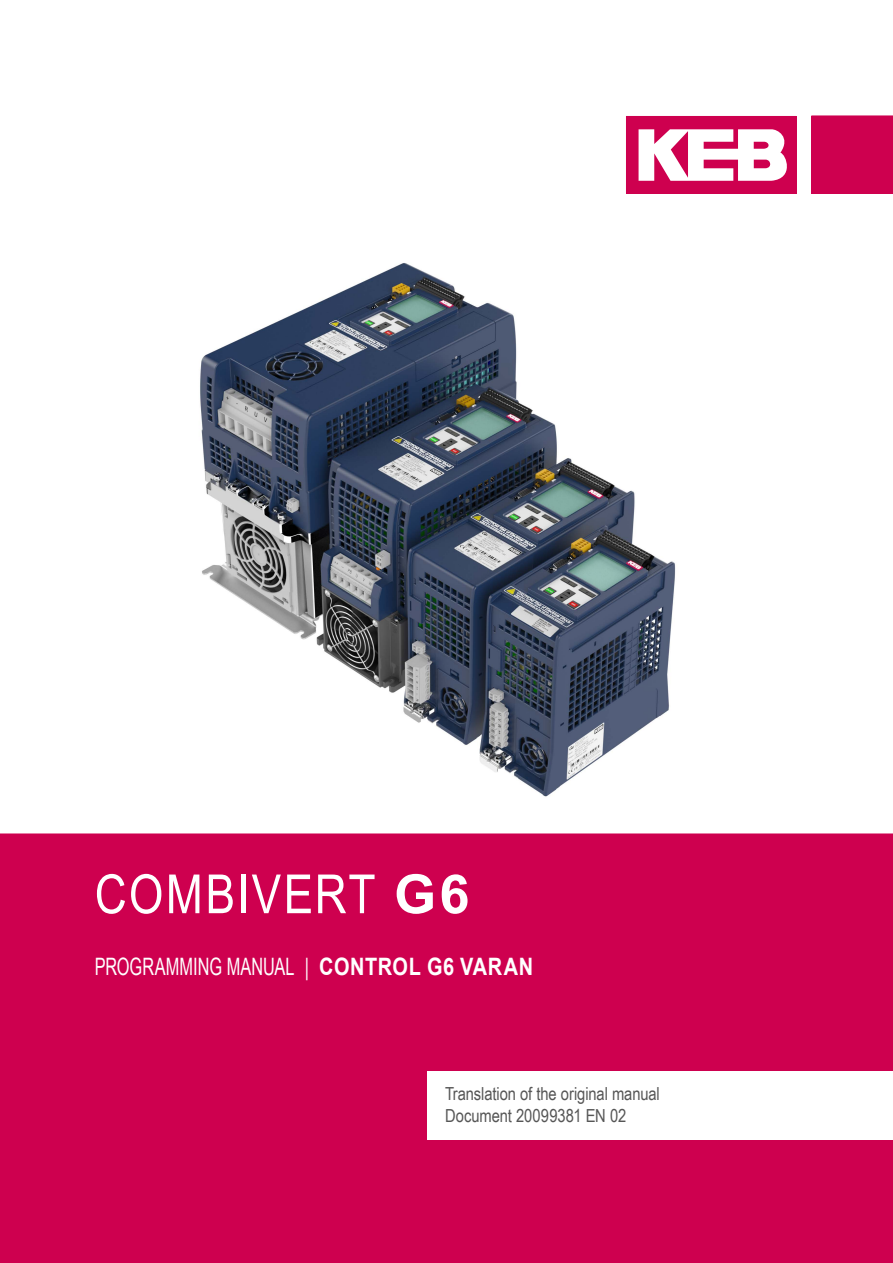
<style>
.page{position:relative;width:893px;height:1263px;background:#fff}
.page>*{position:absolute;margin:0;border:0;box-sizing:border-box;transform-origin:0 0}
.t1{font:54px "Arial Narrow";letter-spacing:.04em;color:#fff}
.t2{font:24px "Arial Narrow";color:#fff;scale:.83 1}
.t3{font:18px/21.6px "Arial Narrow";letter-spacing:-.005em;color:#565656}
.s1{font-family:"Arial";font-weight:700}
</style>
<div class="page">
<div style="left:0;top:833px;width:893px;height:430px;background:#ce004f;border:2px solid #ce004f"></div>
<svg style="left:626px;top:116px;width:170px;height:77px"></svg>
<div style="left:812px;top:116px;width:81px;height:77px;background:#ce004f"></div>
<div style="left:428px;top:1071px;width:465px;height:69px;background:#fff"></div>
<img style="left:200px;top:263px;width:476px;height:534px">
<h1 class="t1" style="left:95px;top:854px;width:376px">COMBIVERT <span class="s1">G6</span></h1>
<h2 class="t2" style="left:95px;top:949px;width:530px">PROGRAMMING MANUAL | <span class="s1">CONTROL G6 VARAN</span></h2>
<p class="t3" style="left:445px;top:1082px;width:216px">Translation of the original manual<br>Document 20099381 EN 02</p>
</div>
